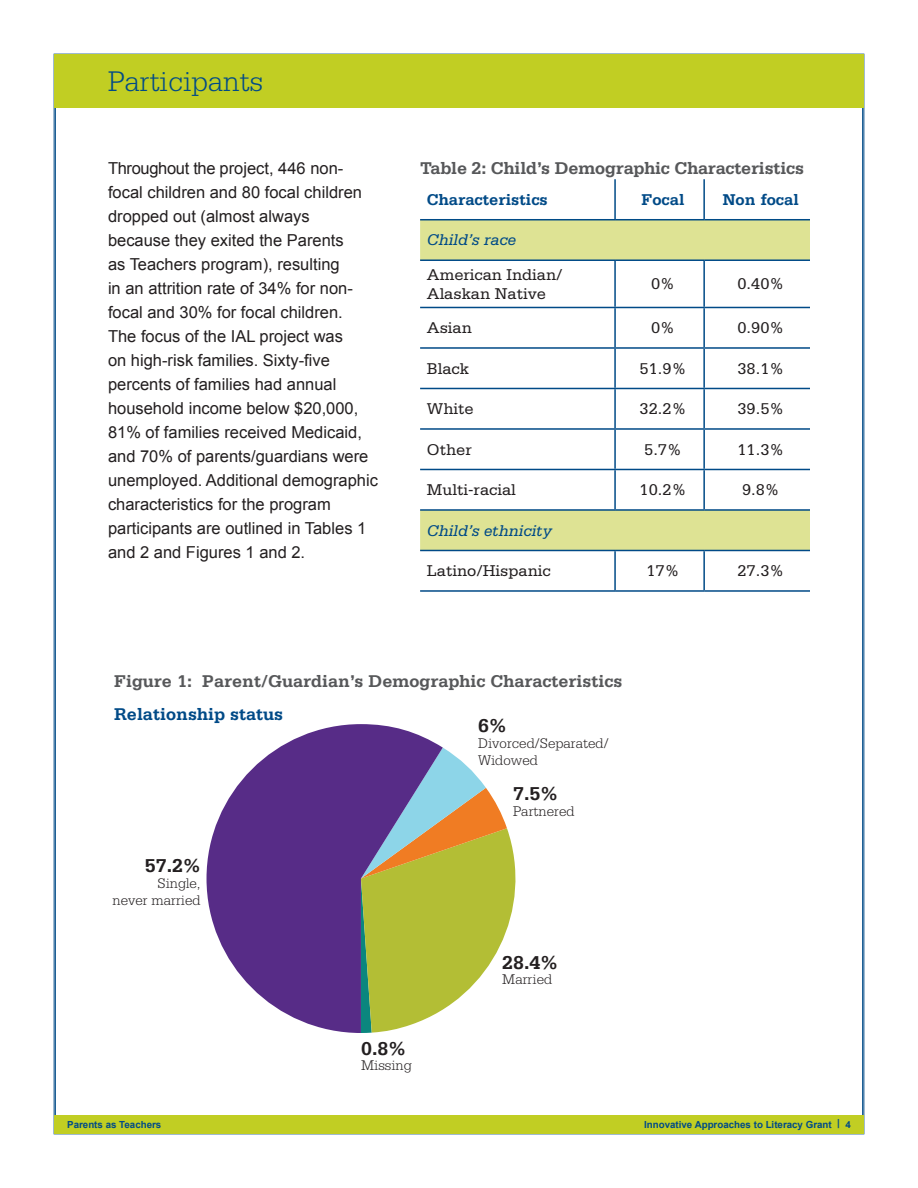
<style>
.page{position:relative;width:918px;height:1188px;background:#fff}
.page>*{position:absolute;margin:0;border:0;box-sizing:border-box;transform-origin:0 0}
.t1{font:300 30px "Serifa Std";color:#004a87}
.t2{font:700 19.65px "Serifa Std";color:#231f20}
.Chart_Headline{font:700 18px "Serifa Std";color:#57585a}
.Chart_Shaded_Bar_Tex{font:700 18px "Serifa Std";color:#004a87}
.Body_Copy_NoIndent{font:16.5px/24px "Arial";color:#231f20}
.Chart_Text{font:16.5px/18.8px "Serifa Std";color:#231f20}
.Chart_SubHead{font:700 16.5px "Serifa Std";color:#004a87}
.Chart_Shaded_Bar_Tex-2{font:italic 16.5px "Serifa Std";color:#004a87}
.t3{font:300 14.7px/17.7px "Serifa Std";color:#231f20}
.t4{font:700 9.75px "Arial";color:#004a87}
</style>
<div class="page">
<div style="left:54px;top:1115px;width:810px;height:19px;background:#c1ce23"></div>
<div style="left:54px;top:54px;width:810px;height:54px;background:#c1ce23"></div>
<svg style="left:443px;top:748px;width:73px;height:262px"></svg>
<svg style="left:207px;top:724px;width:236px;height:309px;fill:#572c87"></svg>
<svg style="left:420px;top:220px;width:390px;height:330px"></svg>
<hr style="left:614px;top:179px;width:2px;height:40px;background:#004a87">
<hr style="left:703px;top:179px;width:2px;height:40px;background:#004a87">
<hr style="left:420px;top:219px;width:195px;height:1px;background:#004a87">
<hr style="left:615px;top:219px;width:89px;height:1px;background:#004a87">
<hr style="left:704px;top:219px;width:106px;height:1px;background:#004a87">
<hr style="left:420px;top:259px;width:195px;height:2px;background:#004a87">
<hr style="left:615px;top:259px;width:89px;height:2px;background:#004a87">
<hr style="left:614px;top:261px;width:2px;height:46px;background:#004a87">
<hr style="left:704px;top:259px;width:106px;height:2px;background:#004a87">
<hr style="left:703px;top:261px;width:2px;height:46px;background:#004a87">
<hr style="left:420px;top:307px;width:195px;height:1px;background:#004a87">
<hr style="left:615px;top:307px;width:89px;height:1px;background:#004a87">
<hr style="left:614px;top:308px;width:2px;height:39px;background:#004a87">
<hr style="left:704px;top:307px;width:106px;height:1px;background:#004a87">
<hr style="left:703px;top:308px;width:2px;height:39px;background:#004a87">
<hr style="left:420px;top:347px;width:195px;height:2px;background:#004a87">
<hr style="left:615px;top:347px;width:89px;height:2px;background:#004a87">
<hr style="left:614px;top:349px;width:2px;height:39px;background:#004a87">
<hr style="left:704px;top:347px;width:106px;height:2px;background:#004a87">
<hr style="left:703px;top:349px;width:2px;height:39px;background:#004a87">
<hr style="left:420px;top:388px;width:195px;height:1px;background:#004a87">
<hr style="left:615px;top:388px;width:89px;height:1px;background:#004a87">
<hr style="left:614px;top:389px;width:2px;height:39px;background:#004a87">
<hr style="left:704px;top:388px;width:106px;height:1px;background:#004a87">
<hr style="left:703px;top:389px;width:2px;height:39px;background:#004a87">
<hr style="left:420px;top:428px;width:195px;height:2px;background:#004a87">
<hr style="left:615px;top:428px;width:89px;height:2px;background:#004a87">
<hr style="left:614px;top:430px;width:2px;height:39px;background:#004a87">
<hr style="left:704px;top:428px;width:106px;height:2px;background:#004a87">
<hr style="left:703px;top:430px;width:2px;height:39px;background:#004a87">
<hr style="left:420px;top:469px;width:195px;height:1px;background:#004a87">
<hr style="left:615px;top:469px;width:89px;height:1px;background:#004a87">
<hr style="left:614px;top:470px;width:2px;height:39px;background:#004a87">
<hr style="left:704px;top:469px;width:106px;height:1px;background:#004a87">
<hr style="left:703px;top:470px;width:2px;height:39px;background:#004a87">
<hr style="left:420px;top:509px;width:195px;height:2px;background:#004a87">
<hr style="left:615px;top:509px;width:89px;height:2px;background:#004a87">
<hr style="left:704px;top:509px;width:106px;height:2px;background:#004a87">
<hr style="left:420px;top:550px;width:195px;height:1px;background:#004a87">
<hr style="left:615px;top:550px;width:89px;height:1px;background:#004a87">
<hr style="left:614px;top:551px;width:2px;height:39px;background:#004a87">
<hr style="left:704px;top:550px;width:106px;height:1px;background:#004a87">
<hr style="left:703px;top:551px;width:2px;height:39px;background:#004a87">
<hr style="left:420px;top:590px;width:195px;height:2px;background:#004a87">
<hr style="left:615px;top:590px;width:89px;height:2px;background:#004a87">
<hr style="left:704px;top:590px;width:106px;height:2px;background:#004a87">
<p class="t1" style="left:108px;top:64px;width:157px">Participants</p>
<p class="Body_Copy_NoIndent" style="left:108px;top:156px;width:271px">Throughout the project, 446 non&shy;focal children and 80 focal children dropped out (almost always<br>because they exited the Parents<br>as Teachers program), resulting<br>in an attrition rate of 34% for non&shy;focal and 30% for focal children.<br>The focus of the IAL project was<br>on high-risk families. Sixty-five percents of families had annual household income below $20,000, 81% of families received Medicaid, and 70% of parents/guardians were unemployed. Additional demographic characteristics for the program participants are outlined in Tables 1 and 2 and Figures 1 and 2.</p>
<p class="Chart_Headline" style="left:420px;top:157px;width:385px">Table 2: Child’s Demographic Characteristics</p>
<p class="Chart_SubHead" style="left:427px;top:190px;width:122px">Characteristics</p>
<p class="Chart_SubHead" style="left:641px;top:190px;width:45px">Focal</p>
<p class="Chart_SubHead" style="left:723px;top:190px;width:78px">Non focal</p>
<p class="Chart_Shaded_Bar_Tex-2" style="left:427px;top:231px;width:91px">Child’s race</p>
<p class="Chart_Text" style="left:427px;top:265px;width:137px">American Indian/<br>Alaskan Native</p>
<p class="Chart_Text" style="left:651px;top:275px;width:25px">0%</p>
<p class="Chart_Text" style="left:737px;top:275px;width:48px">0.40%</p>
<p class="Chart_Text" style="left:427px;top:319px;width:46px">Asian</p>
<p class="Chart_Text" style="left:651px;top:319px;width:25px">0%</p>
<p class="Chart_Text" style="left:737px;top:319px;width:48px">0.90%</p>
<p class="Chart_Text" style="left:427px;top:359px;width:44px">Black</p>
<p class="Chart_Text" style="left:640px;top:359px;width:48px">51.9%</p>
<p class="Chart_Text" style="left:737px;top:359px;width:48px">38.1%</p>
<p class="Chart_Text" style="left:427px;top:400px;width:48px">White</p>
<p class="Chart_Text" style="left:640px;top:400px;width:48px">32.2%</p>
<p class="Chart_Text" style="left:737px;top:400px;width:48px">39.5%</p>
<p class="Chart_Text" style="left:427px;top:440px;width:46px">Other</p>
<p class="Chart_Text" style="left:644px;top:440px;width:39px">5.7%</p>
<p class="Chart_Text" style="left:737px;top:440px;width:48px">11.3%</p>
<p class="Chart_Text" style="left:427px;top:481px;width:90px">Multi-racial</p>
<p class="Chart_Text" style="left:640px;top:481px;width:48px">10.2%</p>
<p class="Chart_Text" style="left:742px;top:481px;width:39px">9.8%</p>
<p class="Chart_Shaded_Bar_Tex-2" style="left:427px;top:521px;width:126px">Child’s ethnicity</p>
<p class="Chart_Text" style="left:427px;top:562px;width:125px">Latino/Hispanic</p>
<p class="Chart_Text" style="left:646px;top:562px;width:35px">17%</p>
<p class="Chart_Text" style="left:737px;top:562px;width:48px">27.3%</p>
<p class="Chart_Headline" style="left:114px;top:670px;width:510px">Figure 1: Parent/Guardian’s Demographic Characteristics</p>
<p class="Chart_Shaded_Bar_Tex" style="left:114px;top:704px;width:171px">Relationship status</p>
<p class="t2" style="left:478px;top:714px;width:30px">6%</p>
<p class="t3" style="left:478px;top:734px;width:132px">Divorced/Separated/<br>Widowed</p>
<p class="t2" style="left:145px;top:854px;width:57px">57.2%</p>
<p class="t3" style="left:112px;top:874px;width:90px;text-align:right">Single,<br>never married</p>
<p class="t2" style="left:361px;top:1037px;width:46px">0.8%</p>
<p class="t3" style="left:361px;top:1057px;width:52px">Missing</p>
<p class="t2" style="left:513px;top:782px;width:46px">7.5%</p>
<p class="t3" style="left:513px;top:802px;width:63px">Partnered</p>
<p class="t2" style="left:502px;top:951px;width:57px">28.4%</p>
<p class="t3" style="left:502px;top:971px;width:52px">Married</p>
<p class="t4" style="left:67px;top:1118px;width:96px">Parents as Teachers</p>
<p class="t4" style="left:644px;top:1118px;width:208px">Innovative Approaches to Literacy Grant | 4</p>
</div>
